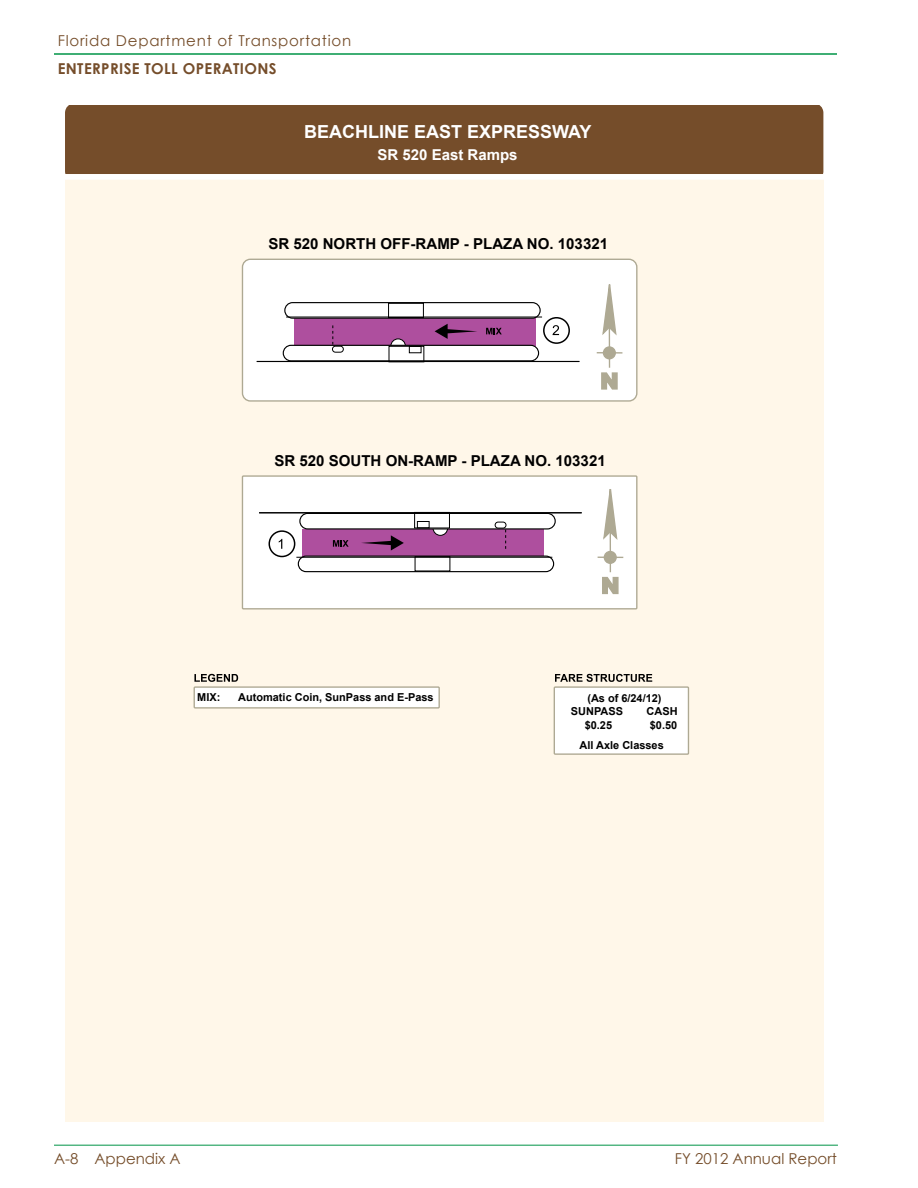
<style>
.page{position:relative;width:918px;height:1188px;background:#fff}
.page>*{position:absolute;margin:0;border:0;box-sizing:border-box;transform-origin:0 0}
.t1{font:700 18px "Arial";color:#fff}
.t2{font:700 15px "Arial";color:#000}
.t3{font:15px "Century Gothic";letter-spacing:.05em;color:#754d2a}
.t4{font:15px "Century Gothic";color:#754d2a}
.t5{font:700 15px "Century Gothic";letter-spacing:.025em;color:#754d2a}
.t6{font:700 15px "Arial";color:#fff}
.t7{font:700 10.95px/13.2px "Arial";color:#000}
</style>
<div class="page">
<hr style="left:54px;top:1145px;width:784px;height:1px;background:#009447">
<hr style="left:54px;top:53px;width:783px;height:2px;background:#009447">
<div style="left:65px;top:106px;width:758px;height:68px;background:#754d2a"></div>
<div style="left:65px;top:174px;width:758px;height:948px;background:#fff7e9"></div>
<div style="left:60px;top:174px;width:765px;height:6px;background:#fff"></div>
<div style="left:554px;top:687px;width:134px;height:67px;background:#fff"></div>
<div style="left:554px;top:686px;width:135px;height:69px;border:1px solid #aea993"></div>
<div style="left:242px;top:476px;width:395px;height:133px;background:#fff"></div>
<div style="left:242px;top:475px;width:396px;height:135px;border:1px solid #aea993"></div>
<div style="left:242px;top:259px;width:395px;height:142px;background:#fff;border-radius:8px"></div>
<div style="left:242px;top:259px;width:396px;height:143px;border:1px solid #aea993;border-radius:8px"></div>
<div style="left:194px;top:687px;width:245px;height:21px;background:#fff"></div>
<div style="left:194px;top:686px;width:246px;height:23px;border:1px solid #aea993"></div>
<svg style="left:194px;top:674px;width:44px;height:8px"></svg>
<svg style="left:555px;top:674px;width:97px;height:8px"></svg>
<hr style="left:610px;top:505px;width:1px;height:67px;background:#aea993">
<svg style="left:598px;top:557px;width:25px;height:1px"></svg>
<div style="left:604px;top:552px;width:12px;height:11px;background:#aea993;border-radius:50%"></div>
<div style="left:604px;top:551px;width:13px;height:13px;border:1px solid #aea993;border-radius:50%"></div>
<svg style="left:602px;top:475px;width:16px;height:67px"></svg>
<div style="left:302px;top:529px;width:242px;height:27px;background:#ae4f9e"></div>
<div style="left:433px;top:521px;width:15px;height:14px;background:#fff;border-radius:50%"></div>
<div style="left:433px;top:520px;width:15px;height:16px;border:1px solid #000;border-radius:50%"></div>
<div style="left:298px;top:556px;width:256px;height:16px;border:1px solid #000;border-radius:8px"></div>
<div style="left:300px;top:513px;width:255px;height:16px;background:#fff;border-radius:8px"></div>
<div style="left:299px;top:513px;width:257px;height:17px;border:1px solid #000;border-radius:8px"></div>
<svg style="left:361px;top:535px;width:43px;height:16px"></svg>
<hr style="left:296px;top:557px;width:256px;height:1px;background:#000">
<div style="left:415px;top:556px;width:35px;height:15px;border:1px solid #000"></div>
<div style="left:414px;top:512px;width:36px;height:16px;border:1px solid #000"></div>
<div style="left:417px;top:521px;width:13px;height:7px;border:1px solid #000"></div>
<hr style="left:259px;top:512px;width:323px;height:1px;background:#000">
<div style="left:269px;top:530px;width:26px;height:27px;border:2px solid #000;border-radius:50%"></div>
<svg style="left:333px;top:540px;width:16px;height:7px"></svg>
<svg style="left:505px;top:528px;width:1px;height:21px"></svg>
<div style="left:495px;top:522px;width:11px;height:6px;border:1px solid #000;border-radius:3px"></div>
<div style="left:295px;top:318px;width:241px;height:27px;background:#ae4f9e"></div>
<svg style="left:391px;top:339px;width:14px;height:14px"></svg>
<div style="left:391px;top:339px;width:15px;height:15px;border:1px solid #000;border-radius:50%"></div>
<div style="left:284px;top:302px;width:257px;height:17px;border:1px solid #000;border-radius:8px"></div>
<div style="left:283px;top:345px;width:256px;height:16px;background:#fff;border-radius:8px"></div>
<div style="left:283px;top:345px;width:256px;height:16px;border:1px solid #000;border-radius:8px"></div>
<svg style="left:435px;top:324px;width:42px;height:15px"></svg>
<hr style="left:286px;top:317px;width:256px;height:1px;background:#000">
<div style="left:388px;top:303px;width:36px;height:15px;border:1px solid #000"></div>
<div style="left:389px;top:346px;width:35px;height:16px;border:1px solid #000"></div>
<div style="left:409px;top:346px;width:12px;height:7px;border:1px solid #000"></div>
<hr style="left:257px;top:361px;width:322px;height:1px;background:#000">
<div style="left:543px;top:317px;width:27px;height:27px;border:2px solid #000;border-radius:50%"></div>
<svg style="left:486px;top:328px;width:16px;height:6px"></svg>
<svg style="left:332px;top:325px;width:1px;height:21px"></svg>
<div style="left:332px;top:346px;width:12px;height:7px;border:1px solid #000;border-radius:3px"></div>
<svg style="left:602px;top:576px;width:17px;height:19px"></svg>
<hr style="left:609px;top:327px;width:1px;height:41px;background:#aea993">
<hr style="left:597px;top:352px;width:25px;height:2px;background:#aea993">
<div style="left:603px;top:347px;width:12px;height:12px;background:#aea993;border-radius:50%"></div>
<div style="left:603px;top:346px;width:13px;height:13px;border:1px solid #aea993;border-radius:50%"></div>
<svg style="left:602px;top:284px;width:15px;height:53px"></svg>
<svg style="left:601px;top:372px;width:17px;height:18px"></svg>
<svg style="left:279px;top:539px;width:3px;height:10px"></svg>
<svg style="left:553px;top:325px;width:6px;height:10px"></svg>
<h2 class="t3" style="left:58px;top:30px;width:295px">Florida Department of Transportation</h2>
<h2 class="t5" style="left:58px;top:57px;width:221px">ENTERPRISE TOLL OPERATIONS</h2>
<h1 class="t1" style="left:304px;top:119px;width:289px">BEACHLINE EAST EXPRESSWAY</h1>
<h2 class="t6" style="left:378px;top:145px;width:142px">SR 520 East Ramps</h2>
<h2 class="t2" style="left:268px;top:234px;width:341px">SR 520 NORTH OFF-RAMP - PLAZA NO. 103321</h2>
<h2 class="t2" style="left:274px;top:451px;width:333px">SR 520 SOUTH ON-RAMP - PLAZA NO. 103321</h2>
<p class="t7" style="left:197px;top:691px;width:25px">MIX:</p>
<p class="t7" style="left:238px;top:691px;width:197px">Automatic Coin, SunPass and E-Pass</p>
<p class="t7" style="left:571px;top:692px;width:92px;text-indent:16px">(As of 6/24/12)<br>SUNPASS</p>
<p class="t7" style="left:585px;top:719px;width:29px">$0.25</p>
<p class="t7" style="left:650px;top:719px;width:29px">$0.50</p>
<p class="t7" style="left:647px;top:705px;width:33px">CASH</p>
<p class="t7" style="left:580px;top:738px;width:86px">All Axle Classes</p>
<h2 class="t4" style="left:54px;top:1148px;width:128px">A-8 Appendix A</h2>
<h2 class="t4" style="left:675px;top:1148px;width:164px">FY 2012 Annual Report</h2>
</div>
